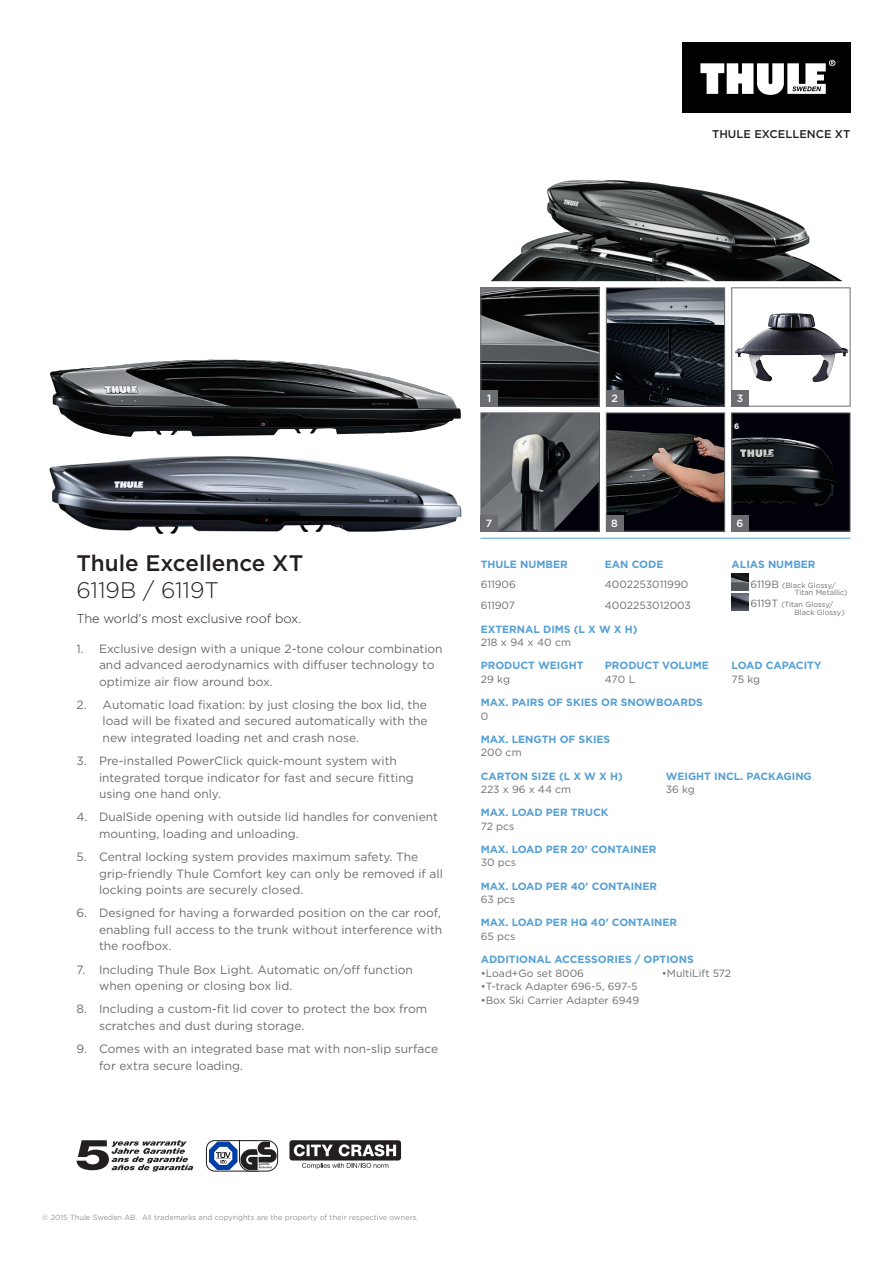
<style>
.page{position:relative;width:893px;height:1263px;background:#fff}
.page>*{position:absolute;margin:0;border:0;box-sizing:border-box;transform-origin:0 0}
.Product_Name_-_large{font:500 22.5px "Gotham";color:#231f20}
.Product_Name_-_large-2{font:300 22.5px "Gotham";color:#231f20}
.Intro_Product_Subhea{font:300 12.75px "Gotham";letter-spacing:-.005em;color:#231f20}
.t1{font:12px/16.5px "Gotham";color:#6c6d70}
.Sku_Name{font:500 11.25px "Gotham";color:#231f20}
.Thule_AttributeName{font:700 10.5px "Gotham";color:#56a0d5}
.Thule_AttributeValue{font:10.5px "Gotham";color:#6c6d70}
.Intro_Product_Subhea-2{font:500 10.5px "Thule";color:#fff}
.Produktfeatures{font:700 7.95px "Thule";color:#fff}
.t2{font:7.5px "Gotham";color:#939598}
.Thule_AttributeValue-2{font:7.5px "Gotham";color:#6c6d70}
.s1{font-size:10.5px}
</style>
<div class="page">
<div style="left:682px;top:43px;width:168px;height:70px;background:#000"></div>
<svg style="left:700px;top:60px;width:135px;height:35px"></svg>
<img style="left:491px;top:180px;width:351px;height:101px">
<img style="left:482px;top:289px;width:116px;height:115px">
<div style="left:480px;top:287px;width:120px;height:119px;border:1px solid #6c6d70"></div>
<img style="left:735px;top:313px;width:90px;height:68px">
<div style="left:731px;top:287px;width:119px;height:119px;border:1px solid #6c6d70"></div>
<div style="left:480px;top:390px;width:18px;height:16px;background:#6c6d70"></div>
<div style="left:731px;top:390px;width:18px;height:16px;background:#6c6d70"></div>
<div style="left:606px;top:413px;width:119px;height:118px;background:#010209"></div>
<img style="left:608px;top:430px;width:115px;height:87px">
<div style="left:606px;top:412px;width:119px;height:119px;border:1px solid #6c6d70"></div>
<img style="left:608px;top:289px;width:115px;height:115px">
<div style="left:606px;top:287px;width:119px;height:119px;border:1px solid #6c6d70"></div>
<img style="left:482px;top:414px;width:116px;height:115px">
<div style="left:480px;top:412px;width:120px;height:119px;border:1px solid #6c6d70"></div>
<div style="left:732px;top:413px;width:118px;height:118px;background:#010209"></div>
<img style="left:733px;top:437px;width:104px;height:69px">
<div style="left:731px;top:412px;width:119px;height:119px;border:1px solid #6c6d70"></div>
<div style="left:606px;top:390px;width:17px;height:16px;background:#6c6d70"></div>
<div style="left:480px;top:515px;width:18px;height:16px;background:#6c6d70"></div>
<div style="left:731px;top:515px;width:18px;height:16px;background:#6c6d70"></div>
<div style="left:606px;top:515px;width:17px;height:16px;background:#6c6d70"></div>
<img style="left:49px;top:456px;width:413px;height:79px">
<hr style="left:480px;top:538px;width:370px;height:1px;background:#56a0d5">
<svg style="left:289px;top:1140px;width:112px;height:29px"></svg>
<svg style="left:77px;top:1140px;width:116px;height:31px"></svg>
<svg style="left:206px;top:1140px;width:72px;height:32px"></svg>
<img style="left:731px;top:573px;width:17px;height:17px">
<img style="left:731px;top:594px;width:17px;height:17px">
<img style="left:50px;top:359px;width:411px;height:78px">
<p class="Sku_Name" style="left:712px;top:127px;width:140px">THULE EXCELLENCE XT</p>
<p class="Product_Name_-_large" style="left:77px;top:548px;width:228px">Thule Excellence XT</p>
<p class="Product_Name_-_large-2" style="left:77px;top:576px;width:144px">6119B / 6119T</p>
<p class="Intro_Product_Subhea" style="left:77px;top:610px;width:226px">The world's most exclusive roof box.</p>
<p class="t1" style="left:99px;top:640px;width:345px;text-indent:-22px">1. Exclusive design with a unique 2-tone colour combination and advanced aerodynamics with diffuser technology to optimize air flow around box.</p>
<p class="t1" style="left:103px;top:696px;width:327px;text-align:justify;text-indent:-26px">2. Automatic load fixation: by just closing the box lid, the load will be fixated and secured automatically with the new integrated loading net and crash nose.</p>
<p class="t1" style="left:99px;top:752px;width:316px;text-indent:-22px">3. Pre-installed PowerClick quick-mount system with integrated torque indicator for fast and secure fitting using one hand only.</p>
<p class="t1" style="left:99px;top:809px;width:341px;text-indent:-22px">4. DualSide opening with outside lid handles for convenient mounting, loading and unloading.</p>
<p class="t1" style="left:99px;top:848px;width:345px;text-indent:-22px">5. Central locking system provides maximum safety. The grip-friendly Thule Comfort key can only be removed if all locking points are securely closed.</p>
<p class="t1" style="left:99px;top:905px;width:345px;text-indent:-22px">6. Designed for having a forwarded position on the car roof, enabling full access to the trunk without interference with the roofbox.</p>
<p class="t1" style="left:99px;top:961px;width:315px;text-indent:-22px">7. Including Thule Box Light. Automatic on/off function when opening or closing box lid.</p>
<p class="t1" style="left:99px;top:1001px;width:330px;text-indent:-22px">8. Including a custom-fit lid cover to protect the box from scratches and dust during storage.</p>
<p class="t1" style="left:99px;top:1040px;width:341px;text-indent:-22px">9. Comes with an integrated base mat with non-slip surface for extra secure loading.</p>
<p class="Intro_Product_Subhea-2" style="left:611px;top:392px;width:8px">2</p>
<p class="Intro_Product_Subhea-2" style="left:487px;top:392px;width:6px">1</p>
<p class="Intro_Product_Subhea-2" style="left:737px;top:392px;width:8px">3</p>
<p class="Produktfeatures" style="left:734px;top:422px;width:7px">6</p>
<p class="Intro_Product_Subhea-2" style="left:486px;top:517px;width:8px">7</p>
<p class="Intro_Product_Subhea-2" style="left:611px;top:517px;width:8px">8</p>
<p class="Intro_Product_Subhea-2" style="left:737px;top:517px;width:8px">6</p>
<p class="Thule_AttributeName" style="left:481px;top:557px;width:88px">THULE NUMBER</p>
<p class="Thule_AttributeName" style="left:605px;top:557px;width:60px">EAN CODE</p>
<p class="Thule_AttributeName" style="left:732px;top:557px;width:85px">ALIAS NUMBER</p>
<p class="Thule_AttributeValue" style="left:481px;top:577px;width:37px">611906</p>
<p class="Thule_AttributeValue" style="left:481px;top:598px;width:36px">611907</p>
<p class="Thule_AttributeValue" style="left:605px;top:577px;width:85px">4002253011990</p>
<p class="Thule_AttributeValue" style="left:605px;top:598px;width:88px">4002253012003</p>
<p class="Thule_AttributeValue-2" style="left:750px;top:580px;width:87px"><span class="s1">6119B</span> (Black Glossy/</p>
<p class="Thule_AttributeValue-2" style="left:750px;top:600px;width:84px"><span class="s1">6119T</span> (Titan Glossy/</p>
<p class="Thule_AttributeValue-2" style="left:795px;top:588px;width:54px">Titan Metallic)</p>
<p class="Thule_AttributeValue-2" style="left:794px;top:607px;width:52px">Black Glossy)</p>
<p class="Thule_AttributeName" style="left:481px;top:622px;width:158px">EXTERNAL DIMS (L X W X H)</p>
<p class="Thule_AttributeValue" style="left:481px;top:636px;width:92px">218 x 94 x 40 cm</p>
<p class="Thule_AttributeName" style="left:481px;top:659px;width:104px">PRODUCT WEIGHT</p>
<p class="Thule_AttributeName" style="left:605px;top:659px;width:106px">PRODUCT VOLUME</p>
<p class="Thule_AttributeName" style="left:732px;top:659px;width:91px">LOAD CAPACITY</p>
<p class="Thule_AttributeValue" style="left:481px;top:672px;width:31px">29 kg</p>
<p class="Thule_AttributeValue" style="left:605px;top:672px;width:32px">470 L</p>
<p class="Thule_AttributeValue" style="left:732px;top:672px;width:30px">75 kg</p>
<p class="Thule_AttributeName" style="left:481px;top:695px;width:224px">MAX. PAIRS OF SKIES OR SNOWBOARDS</p>
<p class="Thule_AttributeValue" style="left:481px;top:709px;width:9px">0</p>
<p class="Thule_AttributeName" style="left:481px;top:732px;width:131px">MAX. LENGTH OF SKIES</p>
<p class="Thule_AttributeValue" style="left:481px;top:746px;width:42px">200 cm</p>
<p class="Thule_AttributeName" style="left:481px;top:769px;width:143px">CARTON SIZE (L X W X H)</p>
<p class="Thule_AttributeName" style="left:666px;top:769px;width:148px">WEIGHT INCL. PACKAGING</p>
<p class="Thule_AttributeValue" style="left:481px;top:782px;width:92px">223 x 96 x 44 cm</p>
<p class="Thule_AttributeValue" style="left:666px;top:782px;width:31px">36 kg</p>
<p class="Thule_AttributeName" style="left:481px;top:806px;width:129px">MAX. LOAD PER TRUCK</p>
<p class="Thule_AttributeValue" style="left:481px;top:819px;width:35px">72 pcs</p>
<p class="Thule_AttributeName" style="left:481px;top:842px;width:177px">MAX. LOAD PER 20' CONTAINER</p>
<p class="Thule_AttributeValue" style="left:481px;top:856px;width:37px">30 pcs</p>
<p class="Thule_AttributeName" style="left:481px;top:879px;width:178px">MAX. LOAD PER 40' CONTAINER</p>
<p class="Thule_AttributeValue" style="left:481px;top:893px;width:36px">63 pcs</p>
<p class="Thule_AttributeName" style="left:481px;top:916px;width:198px">MAX. LOAD PER HQ 40' CONTAINER</p>
<p class="Thule_AttributeValue" style="left:481px;top:929px;width:36px">65 pcs</p>
<p class="Thule_AttributeName" style="left:481px;top:952px;width:215px">ADDITIONAL ACCESSORIES / OPTIONS</p>
<p class="Thule_AttributeValue" style="left:481px;top:966px;width:105px">•Load+Go set 8006</p>
<p class="Thule_AttributeValue" style="left:481px;top:980px;width:158px">•T-track Adapter 696-5, 697-5</p>
<p class="Thule_AttributeValue" style="left:481px;top:993px;width:160px">•Box Ski Carrier Adapter 6949</p>
<p class="Thule_AttributeValue" style="left:662px;top:966px;width:71px">•MultiLift 572</p>
<p class="t2" style="left:42px;top:1213px;width:378px">© 2015 Thule Sweden AB. All trademarks and copyrights are the property of their respective owners.</p>
</div>
